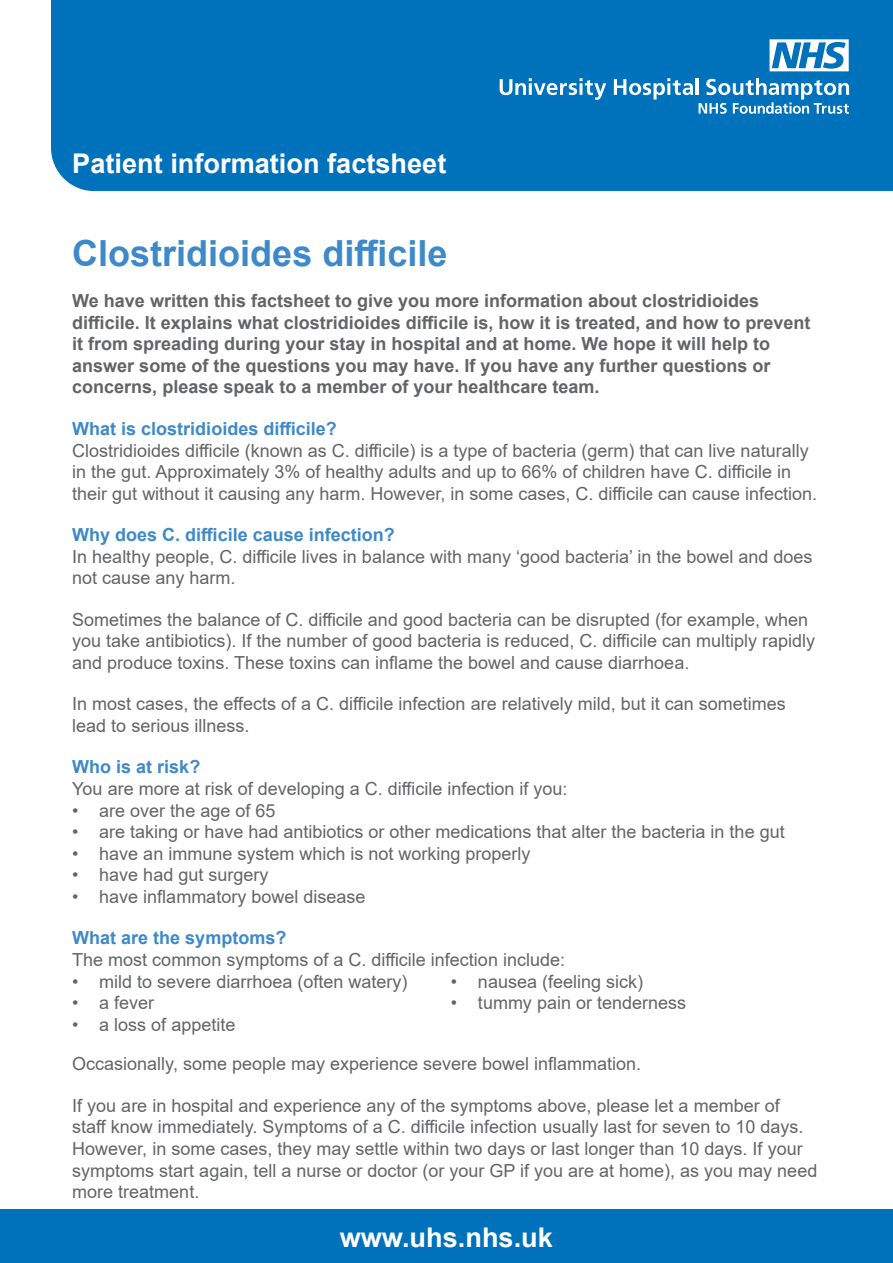
<style>
.page{position:relative;width:893px;height:1263px;background:#fff}
.page>*{position:absolute;margin:0;border:0;box-sizing:border-box;transform-origin:0 0}
.t1{font:700 36px "Arial";color:#3d89c9}
.t2{font:700 27.15px "Arial";color:#fff}
.t3{font:18px/21.6px "Arial";color:#636466}
.t4{font:700 18px/21.6px "Arial";color:#636466}
.t5{font:700 18px "Arial";color:#3d89c9}
</style>
<div class="page">
<div style="left:51px;top:0;width:842px;height:192px;background:#0072bc"></div>
<div style="left:0;top:1209px;width:893px;height:54px;background:#0072bc"></div>
<svg style="left:500px;top:78px;width:106px;height:22px"></svg>
<svg style="left:614px;top:78px;width:79px;height:22px"></svg>
<hr style="left:696px;top:78px;width:3px;height:17px;background:#fff">
<svg style="left:699px;top:78px;width:150px;height:36px"></svg>
<svg style="left:769px;top:39px;width:80px;height:32px"></svg>
<h2 class="t2" style="left:72px;top:144px;width:376px">Patient information factsheet</h2>
<h1 class="t1" style="left:72px;top:228px;width:377px">Clostridioides difficile</h1>
<p class="t4" style="left:72px;top:290px;width:740px">We have written this factsheet to give you more information about clostridioides difficile. It explains what clostridioides difficile is, how it is treated, and how to prevent it from spreading during your stay in hospital and at home. We hope it will help to answer some of the questions you may have. If you have any further questions or concerns, please speak to a member of your healthcare team.</p>
<p class="t5" style="left:72px;top:416px;width:266px">What is clostridioides difficile?</p>
<p class="t3" style="left:72px;top:439px;width:746px">Clostridioides difficile (known as C. difficile) is a type of bacteria (germ) that can live naturally in the gut. Approximately 3% of healthy adults and up to 66% of children have C. difficile in their gut without it causing any harm. However, in some cases, C. difficile can cause infection.</p>
<p class="t5" style="left:72px;top:522px;width:324px">Why does C. difficile cause infection?</p>
<p class="t3" style="left:72px;top:545px;width:742px">In healthy people, C. difficile lives in balance with many ‘good bacteria’ in the bowel and does not cause any harm.</p>
<p class="t3" style="left:72px;top:608px;width:744px">Sometimes the balance of C. difficile and good bacteria can be disrupted (for example, when you take antibiotics). If the number of good bacteria is reduced, C. difficile can multiply rapidly and produce toxins. These toxins can inflame the bowel and cause diarrhoea.</p>
<p class="t3" style="left:72px;top:693px;width:715px">In most cases, the effects of a C. difficile infection are relatively mild, but it can sometimes lead to serious illness.</p>
<p class="t5" style="left:72px;top:754px;width:130px">Who is at risk?</p>
<p class="t3" style="left:72px;top:778px;width:497px">You are more at risk of developing a C. difficile infection if you:</p>
<p class="t3" style="left:72px;top:799px;width:205px">• are over the age of 65</p>
<p class="t3" style="left:72px;top:821px;width:714px">• are taking or have had antibiotics or other medications that alter the bacteria in the gut</p>
<p class="t3" style="left:72px;top:842px;width:460px">• have an immune system which is not working properly</p>
<p class="t3" style="left:72px;top:864px;width:198px">• have had gut surgery</p>
<p class="t3" style="left:72px;top:886px;width:295px">• have inflammatory bowel disease</p>
<p class="t5" style="left:72px;top:925px;width:216px">What are the symptoms?</p>
<p class="t3" style="left:72px;top:949px;width:494px">The most common symptoms of a C. difficile infection include:</p>
<p class="t3" style="left:72px;top:970px;width:337px">• mild to severe diarrhoea (often watery)</p>
<p class="t3" style="left:72px;top:992px;width:84px">• a fever</p>
<p class="t3" style="left:72px;top:1013px;width:165px">• a loss of appetite</p>
<p class="t3" style="left:451px;top:970px;width:194px">• nausea (feeling sick)</p>
<p class="t3" style="left:451px;top:992px;width:237px">• tummy pain or tenderness</p>
<p class="t3" style="left:72px;top:1053px;width:570px">Occasionally, some people may experience severe bowel inflammation.</p>
<p class="t3" style="left:72px;top:1094px;width:746px">If you are in hospital and experience any of the symptoms above, please let a member of staff know immediately. Symptoms of a C. difficile infection usually last for seven to 10 days.<br>However, in some cases, they may settle within two days or last longer than 10 days. If your symptoms start again, tell a nurse or doctor (or your GP if you are at home), as you may need more treatment.</p>
<h2 class="t2" style="left:340px;top:1218px;width:215px">www.uhs.nhs.uk</h2>
</div>
